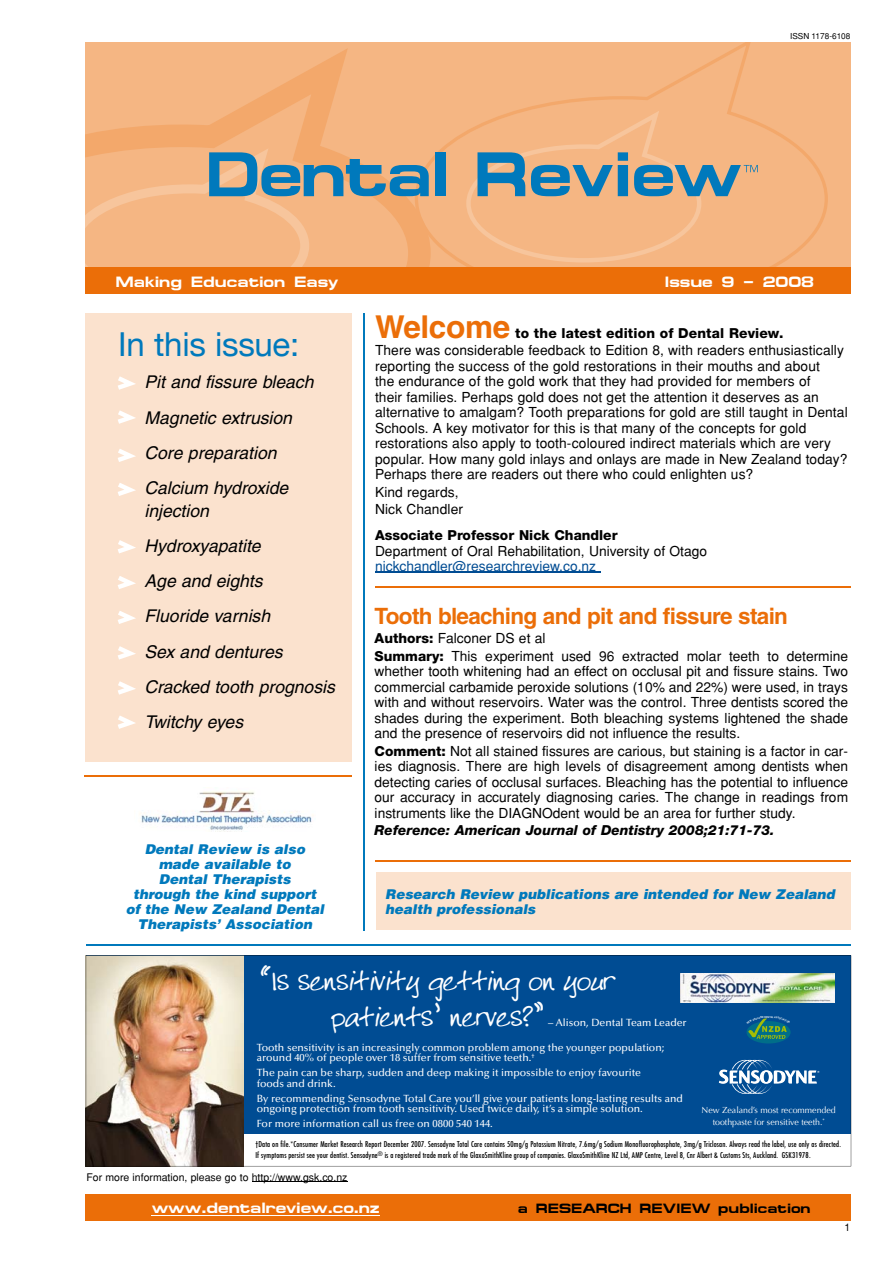
<style>
.page{position:relative;width:893px;height:1263px;background:#fff}
.page>*{position:absolute;margin:0;border:0;box-sizing:border-box;transform-origin:0 0}
.t1{font:33px "Helvetica Neue";letter-spacing:-.01em;color:#0079bc}
.t2{font:700 31.5px "Helvetica";letter-spacing:-.01em;color:#eb6e08}
.t3{font:30px/36px "Libertys Hand";letter-spacing:-.04em;color:#fff;text-align:center}
.t4{font:700 22.5px "Helvetica";letter-spacing:-.03em;color:#eb6e08}
.t5{font:italic 17.55px/35.2px "Helvetica";color:#000}
.t6{font:700 15px "Micro Extended";color:#fff}
.t7{font:13.8px/15.5px "Helvetica";letter-spacing:.005em;color:#000}
.t8{font:800 13.8px "Helvetica Neue";color:#000}
.t9{font:italic 800 13.8px "Helvetica Neue";color:#000}
.t10{font:13.8px "Helvetica";color:#004c93}
.t11{font:italic 900 13.5px/15px "Helvetica";color:#0079bc;text-align:center}
.t12{font:700 13.5px "Micro Extended";color:#000}
.t13{font:500 10.5px/10.5px "Optima";color:#fff}
.t14{font:10.5px "Helvetica";color:#000}
.t15{font:8.85px/12px "Optima";color:#fff;text-align:center}
.t16{font:8.25px "Helvetica";color:#000}
.t17{font:condensed 7.8px/10.5px "Futura";letter-spacing:.02em;color:#000}
.s1{font-family:"Helvetica Neue";font-weight:800}
</style>
<div class="page">
<div style="left:85px;top:43px;width:765px;height:232px;background:#f5b683"></div>
<svg style="left:85px;top:48px;width:263px;height:91px"></svg>
<svg style="left:429px;top:43px;width:400px;height:225px"></svg>
<svg style="left:85px;top:139px;width:344px;height:129px"></svg>
<div style="left:435px;top:152px;width:10px;height:44px;background:#0079bc"></div>
<svg style="left:464px;top:106px;width:294px;height:159px"></svg>
<div style="left:85px;top:268px;width:765px;height:26px;background:#eb6e08"></div>
<div style="left:85px;top:1194px;width:765px;height:26px;background:#eb6e08"></div>
<hr style="left:152px;top:1215px;width:228px;height:1px;background:#fff">
<hr style="left:375px;top:572px;width:225px;height:1px;background:#004c93">
<hr style="left:375px;top:586px;width:475px;height:1px;background:#eb6e08">
<hr style="left:375px;top:861px;width:475px;height:1px;background:#eb6e08">
<hr style="left:85px;top:775px;width:267px;height:1px;background:#eb6e08">
<hr style="left:363px;top:314px;width:2px;height:617px;background:#0079bc">
<div style="left:85px;top:314px;width:267px;height:448px;background:#fbe2ce"></div>
<svg style="left:86px;top:955px;width:765px;height:211px;background:#4b769e"></svg>
<hr style="left:86px;top:944px;width:764px;height:1px;background:#0079bc">
<svg style="left:118px;top:376px;width:18px;height:14px"></svg>
<svg style="left:118px;top:410px;width:18px;height:14px"></svg>
<svg style="left:118px;top:449px;width:18px;height:13px"></svg>
<svg style="left:118px;top:483px;width:18px;height:13px"></svg>
<svg style="left:118px;top:540px;width:18px;height:13px"></svg>
<svg style="left:118px;top:576px;width:18px;height:13px"></svg>
<svg style="left:118px;top:611px;width:18px;height:13px"></svg>
<svg style="left:118px;top:646px;width:18px;height:13px"></svg>
<svg style="left:118px;top:681px;width:18px;height:14px"></svg>
<svg style="left:118px;top:716px;width:18px;height:13px"></svg>
<hr style="left:252px;top:1181px;width:95px;height:1px;background:#000">
<img style="left:140px;top:791px;width:174px;height:41px">
<div style="left:376px;top:872px;width:475px;height:57px;background:#fbe2ce"></div>
<svg style="left:747px;top:1016px;width:43px;height:23px"></svg>
<p class="t16" style="left:790px;top:31px;width:62px">ISSN 1178-6108</p>
<p class="t6" style="left:116px;top:273px;width:224px">Making Education Easy</p>
<p class="t6" style="left:664px;top:273px;width:151px">Issue 9 – 2008</p>
<h1 class="t1" style="left:118px;top:324px;width:182px">In this issue:</h1>
<p class="t5" style="left:145px;top:364px;width:170px">Pit and fissure bleach<br>Magnetic extrusion<br>Core preparation<br>Calcium hydroxide</p>
<p class="t5" style="left:145px;top:493px;width:192px">injection<br>Hydroxyapatite<br>Age and eights<br>Fluoride varnish<br>Sex and dentures<br>Cracked tooth prognosis<br>Twitchy eyes</p>
<p class="t11" style="left:126px;top:841px;width:200px">Dental Review is also made available to<br>Dental Therapists<br>through the kind support of the New Zealand Dental<br>Therapists’ Association</p>
<h2 class="t2" style="left:375px;top:307px;width:137px">Welcome</h2>
<p class="t8" style="left:515px;top:325px;width:270px">to the latest edition of Dental Review.</p>
<p class="t7" style="left:375px;top:343px;width:474px">There was considerable feedback to Edition 8, with readers enthusiastically reporting the success of the gold restorations in their mouths and about<br>the endurance of the gold work that they had provided for members of<br>their families. Perhaps gold does not get the attention it deserves as an alternative to amalgam? Tooth preparations for gold are still taught in Dental Schools. A key motivator for this is that many of the concepts for gold restorations also apply to tooth-coloured indirect materials which are very popular. How many gold inlays and onlays are made in New Zealand today?<br>Perhaps there are readers out there who could enlighten us?</p>
<p class="t7" style="left:375px;top:483px;width:90px;line-height:17.5px">Kind regards,<br>Nick Chandler</p>
<p class="t8" style="left:375px;top:527px;width:244px">Associate Professor Nick Chandler</p>
<p class="t7" style="left:375px;top:543px;width:334px">Department of Oral Rehabilitation, University of Otago</p>
<p class="t10" style="left:375px;top:558px;width:223px">nickchandler@researchreview.co.nz</p>
<h3 class="t4" style="left:375px;top:602px;width:415px">Tooth bleaching and pit and fissure stain</h3>
<p class="t7" style="left:375px;top:630px;width:475px;line-height:17.5px"><span class="s1">Authors:</span> Falconer DS et al<br><span class="s1">Summary:</span> This experiment used 96 extracted molar teeth to determine</p>
<p class="t7" style="left:375px;top:664px;width:475px;text-align:justify">whether tooth whitening had an effect on occlusal pit and fissure stains. Two commercial carbamide peroxide solutions (10% and 22%) were used, in trays with and without reservoirs. Water was the control. Three dentists scored the shades during the experiment. Both bleaching systems lightened the shade and the presence of reservoirs did not influence the results.</p>
<p class="t7" style="left:375px;top:743px;width:475px;text-align:justify"><span class="s1">Comment:</span> Not all stained fissures are carious, but staining is a factor in car&shy;ies diagnosis. There are high levels of disagreement among dentists when detecting caries of occlusal surfaces. Bleaching has the potential to influence our accuracy in accurately diagnosing caries. The change in readings from instruments like the DIAGNOdent would be an area for further study.</p>
<p class="t9" style="left:375px;top:822px;width:401px">Reference: American Journal of Dentistry 2008;21:71-73.</p>
<p class="t11" style="left:385px;top:887px;width:451px;text-align:left">Research Review publications are intended for New Zealand health professionals</p>
<h3 class="t3" style="left:261px;top:960px;width:354px">“Is sensitivity getting on your patients’ nerves?”</h3>
<p class="t13" style="left:548px;top:1017px;width:140px">– Alison, Dental Team Leader</p>
<p class="t13" style="left:257px;top:1042px;width:409px">Tooth sensitivity is an increasingly common problem among the younger population; around 40% of people over 18 suffer from sensitive teeth.<sup>†</sup></p>
<p class="t13" style="left:257px;top:1068px;width:386px">The pain can be sharp, sudden and deep making it impossible to enjoy favourite foods and drink.</p>
<p class="t13" style="left:257px;top:1093px;width:428px">By recommending Sensodyne Total Care you’ll give your patients long-lasting results and ongoing protection from tooth sensitivity. Used twice daily, it’s a simple solution.</p>
<p class="t13" style="left:257px;top:1119px;width:238px">For more information call us free on 0800 540 144.</p>
<p class="t15" style="left:702px;top:1103px;width:136px">New Zealand’s most recommended toothpaste for sensitive teeth.<sup>*</sup></p>
<p class="t17" style="left:255px;top:1139px;width:587px">†Data on file.*Consumer Market Research Report December 2007. Sensodyne Total Care contains 50mg/g Potassium Nitrate, 7.6mg/g Sodium Monofluorophosphate, 3mg/g Triclosan. Always read the label, use only as directed.<br>If symptoms persist see your dentist. Sensodyne<sup>®</sup> is a registered trade mark of the GlaxoSmithKline group of companies. GlaxoSmithKline NZ Ltd, AMP Centre, Level 8, Cnr Albert &amp; Customs Sts, Auckland. GSK31978.</p>
<p class="t14" style="left:87px;top:1170px;width:262px">For more information, please go to http://www.gsk.co.nz</p>
<p class="t6" style="left:152px;top:1199px;width:230px">www.dentalreview.co.nz</p>
<p class="t12" style="left:518px;top:1201px;width:294px">a RESEARCH REVIEW publication</p>
<p class="t14" style="left:845px;top:1221px;width:7px">1</p>
</div>
